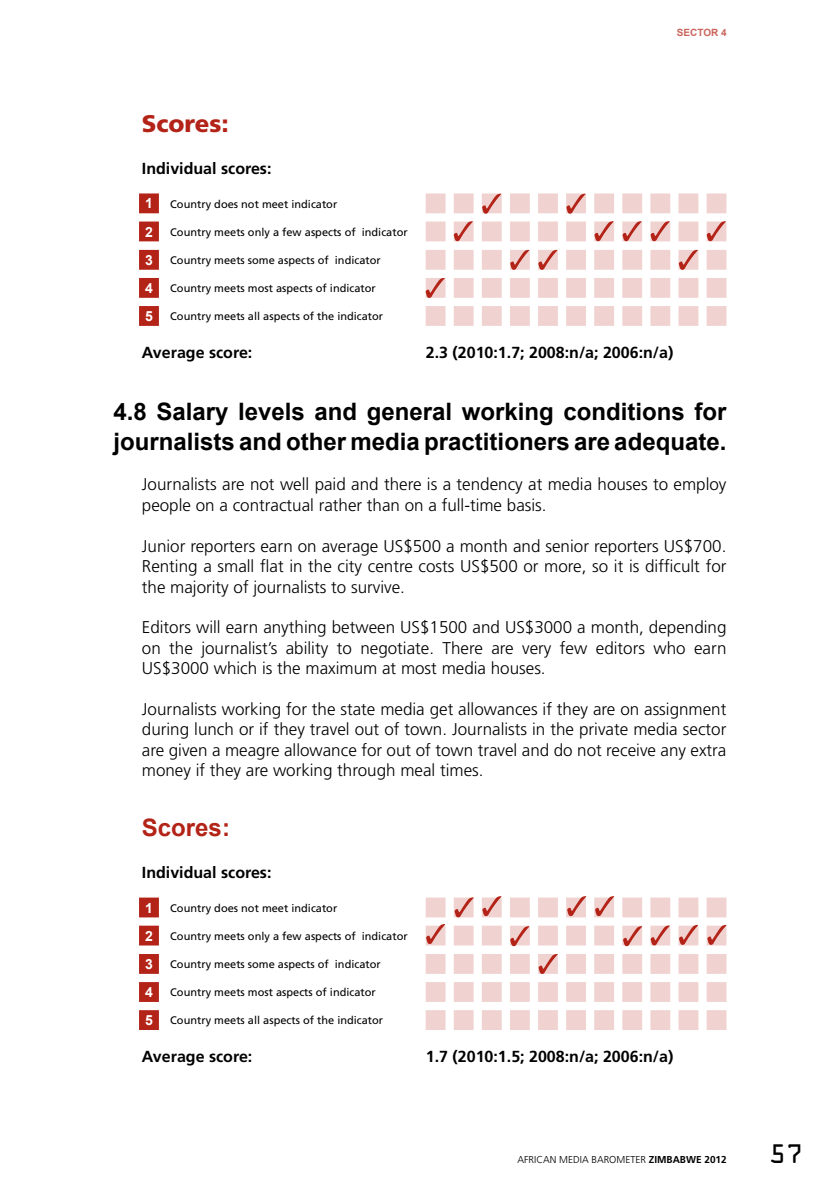
<style>
.page{position:relative;width:840px;height:1191px;background:#fff}
.page>*{position:absolute;margin:0;border:0;box-sizing:border-box;transform-origin:0 0}
.t1{font:700 24px/30px "Arial";color:#000}
.t2{font:900 24px "Frutiger";color:#b32317}
.t3{font:700 24px "Arial";color:#b32317}
.t4{font:24px "OCRA Std";color:#000}
.t5{font:300 17px/20.4px "Frutiger";color:#000;text-align:justify}
.t6{font:700 16px "Frutiger";color:#000}
.t7{font:11px "Frutiger";color:#000}
.t8{font:300 10px "Frutiger";color:#000}
.t9{font:700 10px "Arial";color:#ca655d}
.s1{font-family:"Arial";font-weight:700;font-size:14px;color:#fff}
.s2{font-weight:700}
</style>
<div class="page">
<svg style="left:139px;top:193px;width:20px;height:133px"></svg>
<svg style="left:425px;top:193px;width:301px;height:133px"></svg>
<svg style="left:139px;top:897px;width:20px;height:133px"></svg>
<svg style="left:425px;top:897px;width:301px;height:133px"></svg>
<svg style="left:482px;top:896px;width:19px;height:20px"></svg>
<svg style="left:454px;top:897px;width:19px;height:20px"></svg>
<svg style="left:510px;top:926px;width:19px;height:20px"></svg>
<svg style="left:567px;top:896px;width:19px;height:20px"></svg>
<svg style="left:538px;top:954px;width:19px;height:20px"></svg>
<svg style="left:622px;top:926px;width:19px;height:20px"></svg>
<svg style="left:678px;top:924px;width:19px;height:21px"></svg>
<svg style="left:650px;top:925px;width:19px;height:20px"></svg>
<svg style="left:707px;top:924px;width:19px;height:21px"></svg>
<svg style="left:594px;top:896px;width:20px;height:20px"></svg>
<svg style="left:426px;top:924px;width:19px;height:20px"></svg>
<svg style="left:425px;top:278px;width:19px;height:20px"></svg>
<svg style="left:453px;top:221px;width:19px;height:20px"></svg>
<svg style="left:482px;top:194px;width:19px;height:20px"></svg>
<svg style="left:538px;top:250px;width:19px;height:20px"></svg>
<svg style="left:510px;top:250px;width:19px;height:20px"></svg>
<svg style="left:594px;top:221px;width:19px;height:20px"></svg>
<svg style="left:706px;top:221px;width:19px;height:20px"></svg>
<svg style="left:622px;top:221px;width:19px;height:20px"></svg>
<svg style="left:678px;top:250px;width:19px;height:20px"></svg>
<svg style="left:650px;top:221px;width:19px;height:20px"></svg>
<svg style="left:566px;top:194px;width:19px;height:20px"></svg>
<p class="t9" style="left:676px;top:26px;width:51px">SECTOR 4</p>
<p class="t2" style="left:142px;top:109px;width:88px">Scores:</p>
<p class="t6" style="left:142px;top:159px;width:131px">Individual scores:</p>
<p class="t7" style="left:145px;top:197px;width:194px"><span class="s1">1</span> Country does not meet indicator</p>
<p class="t7" style="left:145px;top:225px;width:264px"><span class="s1">2</span> Country meets only a few aspects of indicator</p>
<p class="t7" style="left:145px;top:254px;width:237px"><span class="s1">3</span> Country meets some aspects of indicator</p>
<p class="t7" style="left:145px;top:282px;width:232px"><span class="s1">4</span> Country meets most aspects of indicator</p>
<p class="t7" style="left:145px;top:310px;width:239px"><span class="s1">5</span> Country meets all aspects of the indicator</p>
<p class="t6" style="left:142px;top:343px;width:112px">Average score:</p>
<p class="t6" style="left:425px;top:343px;width:249px">2.3 (2010:1.7; 2008:n/a; 2006:n/a)</p>
<p class="t1" style="left:113px;top:397px;width:614px">4.8 Salary levels and general working conditions for journalists and other media practitioners are adequate.</p>
<p class="t5" style="left:142px;top:474px;width:586px">Journalists are not well paid and there is a tendency at media houses to employ people on a contractual rather than on a full-time basis.</p>
<p class="t5" style="left:142px;top:535px;width:585px">Junior reporters earn on average US$500 a month and senior reporters US$700.<br>Renting a small flat in the city centre costs US$500 or more, so it is difficult for the majority of journalists to survive.</p>
<p class="t5" style="left:142px;top:617px;width:586px">Editors will earn anything between US$1500 and US$3000 a month, depending on the journalist’s ability to negotiate. There are very few editors who earn US$3000 which is the maximum at most media houses.</p>
<p class="t5" style="left:142px;top:699px;width:585px">Journalists working for the state media get allowances if they are on assignment during lunch or if they travel out of town. Journalists in the private media sector are given a meagre allowance for out of town travel and do not receive any extra money if they are working through meal times.</p>
<p class="t3" style="left:142px;top:812px;width:90px">Scores:</p>
<p class="t6" style="left:142px;top:863px;width:131px">Individual scores:</p>
<p class="t7" style="left:145px;top:901px;width:194px"><span class="s1">1</span> Country does not meet indicator</p>
<p class="t7" style="left:145px;top:929px;width:264px"><span class="s1">2</span> Country meets only a few aspects of indicator</p>
<p class="t7" style="left:145px;top:958px;width:237px"><span class="s1">3</span> Country meets some aspects of indicator</p>
<p class="t7" style="left:145px;top:986px;width:232px"><span class="s1">4</span> Country meets most aspects of indicator</p>
<p class="t7" style="left:145px;top:1014px;width:239px"><span class="s1">5</span> Country meets all aspects of the indicator</p>
<p class="t6" style="left:142px;top:1047px;width:112px">Average score:</p>
<p class="t6" style="left:425px;top:1047px;width:249px">1.7 (2010:1.5; 2008:n/a; 2006:n/a)</p>
<p class="t8" style="left:517px;top:1153px;width:210px">AFRICAN MEDIA BAROMETER <span class="s2">ZIMBABWE 2012</span></p>
<p class="t4" style="left:768px;top:1143px;width:36px">57</p>
</div>
